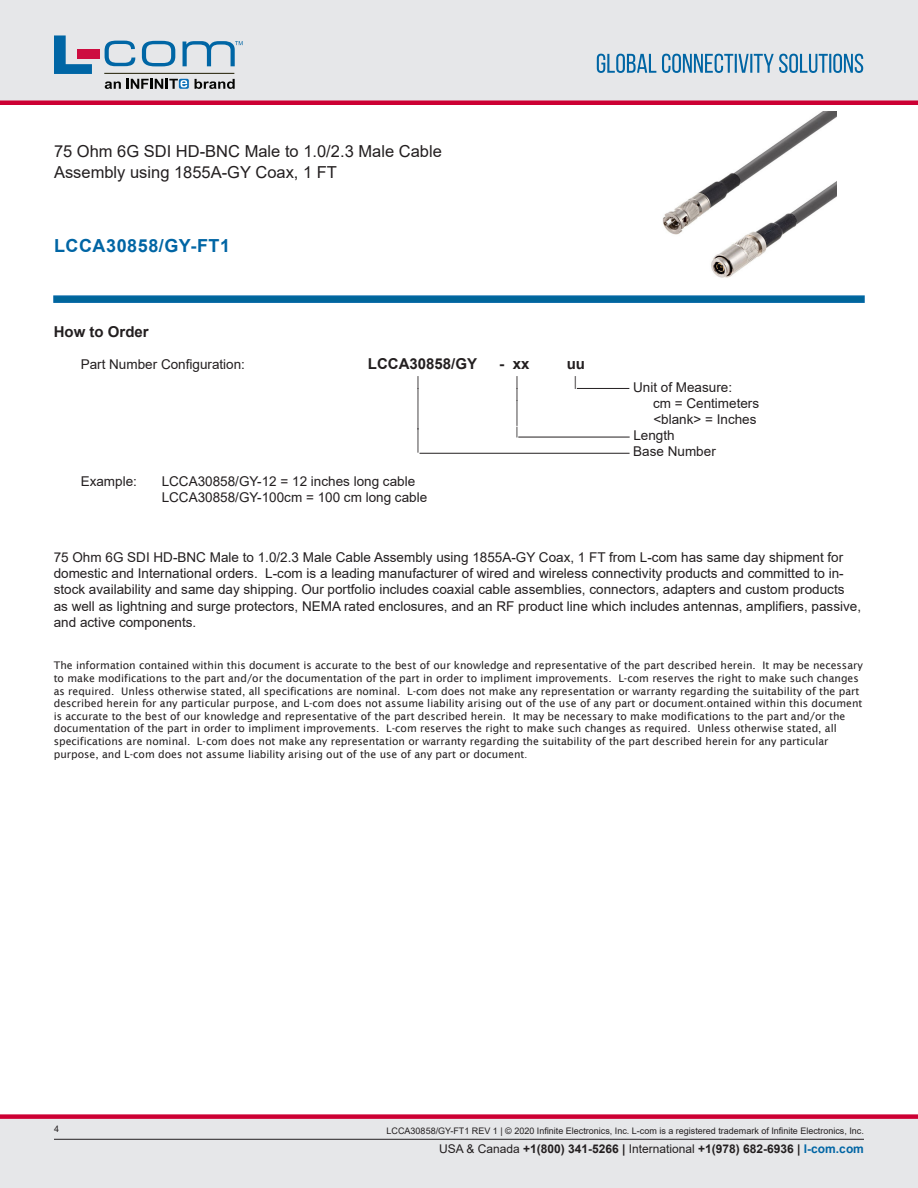
<style>
.page{position:relative;width:918px;height:1188px;background:#fff}
.page>*{position:absolute;margin:0;border:0;box-sizing:border-box;transform-origin:0 0}
.Specs_Para{font:30px "Arial";color:#231f20;scale:.33 1}
.Specs_Para-2{font:26.85px "Arial";color:#231f20;scale:.37 1}
.Specs_Para-3{font:25.8px "Arial";color:#231f20;scale:.39 1}
.PN{font:700 18px "Arial";letter-spacing:.03em;color:#0065a4}
.Web_Description_Para{font:16.5px/21px "Arial";color:#231f20}
.Specs_Para-4{font:700 15px "Arial";color:#231f20}
.Head1_for_Compliance{font:700 15px "Arial";color:#231f20}
.Specs_Para-5{font:700 15px "Arial";color:#231f20;scale:1.04 1}
.Web_Description_Para-2{font:13.5px/16.2px "Arial";color:#231f20}
.Specs_Para-6{font:13.5px "Arial";color:#231f20}
.Specs_Para-7{font:13.5px "Arial";color:#231f20;scale:.75 1}
.t1{font:700 12px "Arial";color:#231f20}
.Specs_Para-8{font:11.25px "Arial";color:#231f20;scale:.86 1}
.Web_Description_Para-3{font:10.5px/12.6px "Lucida Sans";color:#231f20}
.t2{font:9px "Arial";color:#231f20}
.s1{font-size:9px}
.s2{font-weight:400}
.s3{color:#0065a4}
</style>
<div class="page">
<svg style="left:53px;top:295px;width:812px;height:8px;fill:#00669f"></svg>
<img style="left:662px;top:111px;width:174px;height:167px">
<hr style="left:577px;top:388px;width:52px;height:1px;background:#231f20">
<hr style="left:518px;top:437px;width:112px;height:1px;background:#231f20">
<hr style="left:420px;top:453px;width:210px;height:1px;background:#231f20">
<div style="left:0;top:0;width:918px;height:102px;background:#e6e7e9"></div>
<div style="left:0;top:100px;width:918px;height:5px;background:#c03"></div>
<div style="left:0;top:1119px;width:918px;height:69px;background:#e6e7e9"></div>
<div style="left:0;top:1114px;width:918px;height:5px;background:#c03"></div>
<hr style="left:54px;top:1139px;width:810px;height:1px;background:#231f20">
<hr style="left:104px;top:73px;width:130px;height:1px;background:#1d1b00">
<svg style="left:54px;top:35px;width:38px;height:39px"></svg>
<svg style="left:142px;top:41px;width:33px;height:25px"></svg>
<svg style="left:105px;top:41px;width:30px;height:25px"></svg>
<div style="left:77px;top:49px;width:23px;height:9px;background:#cd0d40"></div>
<svg style="left:179px;top:79px;width:10px;height:10px"></svg>
<svg style="left:127px;top:79px;width:60px;height:10px"></svg>
<svg style="left:195px;top:79px;width:40px;height:10px"></svg>
<svg style="left:105px;top:81px;width:16px;height:8px"></svg>
<svg style="left:183px;top:41px;width:60px;height:25px"></svg>
<svg style="left:597px;top:54px;width:266px;height:19px"></svg>
<h1 class="Web_Description_Para" style="left:54px;top:141px;width:389px">75 Ohm 6G SDI HD-BNC Male to 1.0/2.3 Male Cable<br>Assembly using 1855A-GY Coax, 1 FT</h1>
<p class="PN" style="left:54px;top:233px;width:178px">LCCA30858/GY-FT1</p>
<p class="Head1_for_Compliance" style="left:54px;top:321px;width:97px">How to Order</p>
<p class="Specs_Para-6" style="left:81px;top:355px;width:166px">Part Number Configuration:</p>
<p class="Specs_Para-4" style="left:368px;top:353px;width:111px">LCCA30858/GY</p>
<p class="Specs_Para-5" style="left:499px;top:353px;width:31px">- xx</p>
<p class="Specs_Para-4" style="left:567px;top:353px;width:20px">uu</p>
<p class="Specs_Para-7" style="left:417px;top:371px;width:5px">|</p>
<p class="Specs_Para-7" style="left:516px;top:371px;width:5px">|</p>
<p class="Specs_Para-7" style="left:574px;top:371px;width:5px">|</p>
<p class="Specs_Para-6" style="left:633px;top:377px;width:101px">Unit of Measure:</p>
<p class="Specs_Para-7" style="left:417px;top:384px;width:5px">|</p>
<p class="Specs_Para-7" style="left:516px;top:384px;width:5px">|</p>
<p class="Specs_Para-6" style="left:653px;top:394px;width:108px">cm = Centimeters</p>
<p class="Specs_Para" style="left:417px;top:391px;width:9px">|</p>
<p class="Specs_Para-2" style="left:516px;top:392px;width:9px">|</p>
<p class="Specs_Para-6" style="left:653px;top:410px;width:105px">&lt;blank&gt; = Inches</p>
<p class="Specs_Para-8" style="left:516px;top:423px;width:4px">|</p>
<p class="Specs_Para-6" style="left:633px;top:426px;width:43px">Length</p>
<p class="Specs_Para-3" style="left:417px;top:420px;width:8px">|</p>
<p class="Specs_Para-6" style="left:633px;top:442px;width:84px">Base Number</p>
<p class="Specs_Para-6" style="left:81px;top:472px;width:58px">Example:</p>
<p class="Specs_Para-6" style="left:162px;top:472px;width:255px">LCCA30858/GY-12 = 12 inches long cable</p>
<p class="Specs_Para-6" style="left:162px;top:488px;width:267px">LCCA30858/GY-100cm = 100 cm long cable</p>
<h1 class="Web_Description_Para-2" style="left:54px;top:549px;width:809px">75 Ohm 6G SDI HD-BNC Male to 1.0/2.3 Male Cable Assembly using 1855A-GY Coax, 1 FT from L-com has same day shipment for domestic and International orders. L-com is a leading manufacturer of wired and wireless connectivity products and committed to in&shy;stock availability and same day shipping. Our portfolio includes coaxial cable assemblies, connectors, adapters and custom products as well as lightning and surge protectors, NEMA rated enclosures, and an RF product line which includes antennas, amplifiers, passive, and active components.</h1>
<h1 class="Web_Description_Para-3" style="left:54px;top:659px;width:811px">The information contained within this document is accurate to the best of our knowledge and representative of the part described herein. It may be necessary to make modifications to the part and/or the documentation of the part in order to impliment improvements. L-com reserves the right to make such changes as required. Unless otherwise stated, all specifications are nominal. L-com does not make any representation or warranty regarding the suitability of the part described herein for any particular purpose, and L-com does not assume liability arising out of the use of any part or document<span class="s1">.</span>ontained within this document is accurate to the best of our knowledge and representative of the part described herein. It may be necessary to make modifications to the part and/or the documentation of the part in order to impliment improvements. L-com reserves the right to make such changes as required. Unless otherwise stated, all specifications are nominal. L-com does not make any representation or warranty regarding the suitability of the part described herein for any particular purpose, and L-com does not assume liability arising out of the use of any part or document<span class="s1">.</span></h1>
<p class="t2" style="left:54px;top:1123px;width:7px">4</p>
<p class="t2" style="left:387px;top:1125px;width:479px">LCCA30858/GY-FT1 REV 1 | © 2020 Infinite Electronics, Inc. L-com is a registered trademark of Infinite Electronics, Inc.</p>
<p class="t1" style="left:439px;top:1140px;width:426px"><span class="s2">USA &amp; Canada</span> +1(800) 341-5266 | <span class="s2">International</span> +1(978) 682-6936 | <span class="s3">l-com.com</span></p>
</div>
